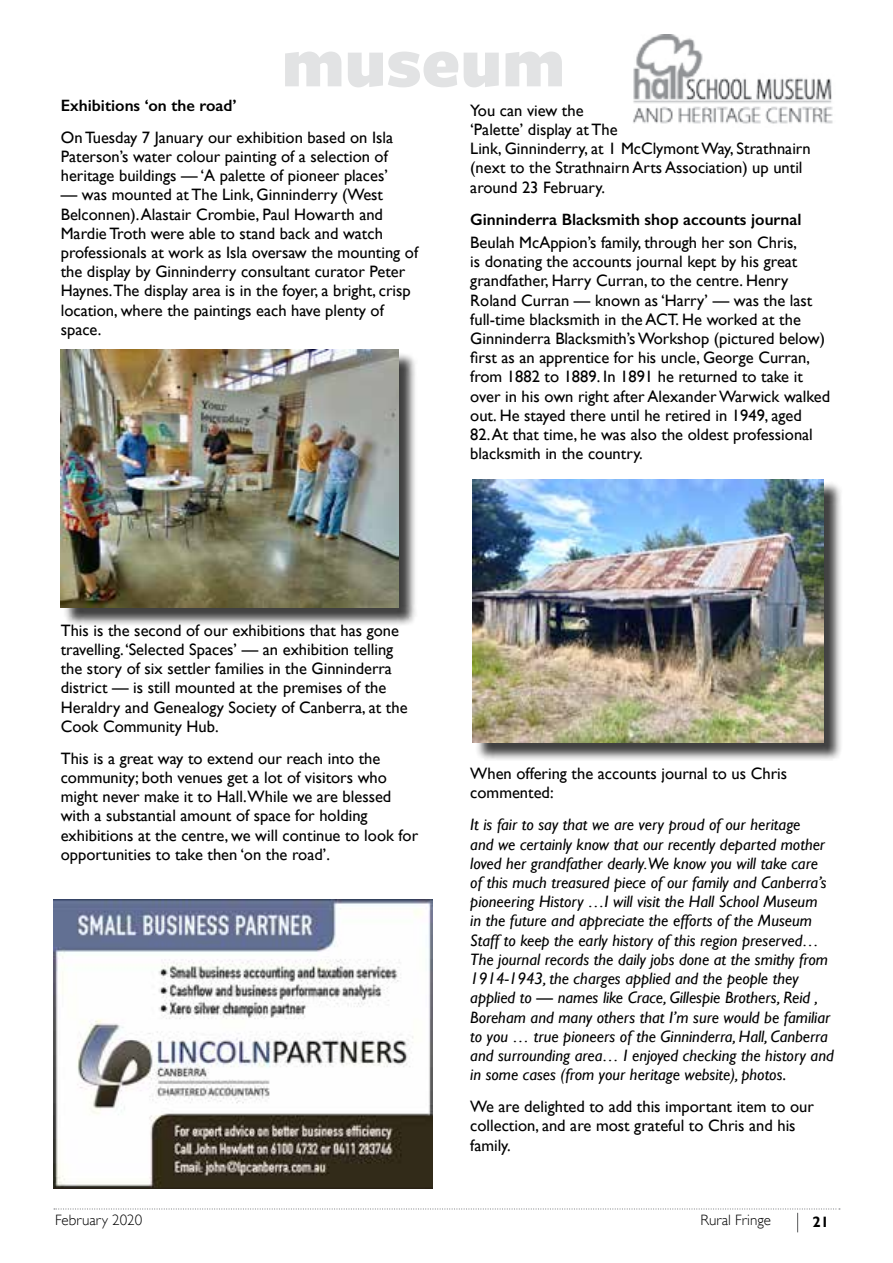
<style>
.page{position:relative;width:893px;height:1263px;background:#fff}
.page>*{position:absolute;margin:0;border:0;box-sizing:border-box;transform-origin:0 0}
.t1{font:900 72px "Freight Sans";color:#e2e3e4}
.t2{font:16.5px/19.2px "Gill Sans";color:#000}
.t3{font:italic 16.5px/19.2px "Gill Sans";color:#000}
.t4{font:600 16.5px "Gill Sans";color:#000}
.t5{font:300 15px "Gill Sans";color:#000}
.t6{font:700 15px "Gill Sans";color:#000}
.s1{font-style:normal}
</style>
<div class="page">
<svg style="left:54px;top:1208px;width:786px;height:24px"></svg>
<div style="left:63px;top:352px;width:354px;height:275px;background:#000;opacity:.75"></div>
<img style="left:61px;top:349px;width:337px;height:259px">
<div style="left:475px;top:482px;width:368px;height:279px;background:#000;opacity:.75"></div>
<img style="left:472px;top:479px;width:352px;height:264px">
<img style="left:54px;top:899px;width:378px;height:289px">
<img style="left:633px;top:35px;width:200px;height:89px">
<h1 class="t1" style="left:282px;top:25px;width:285px">museum</h1>
<p class="t4" style="left:61px;top:95px;width:177px">Exhibitions ‘on the road’</p>
<p class="t2" style="left:61px;top:127px;width:334px">On Tuesday 7 January our exhibition based on Isla<br>Paterson’s water colour painting of a selection of heritage buildings — ‘A palette of pioneer places’</p>
<p class="t2" style="left:61px;top:185px;width:359px">— was mounted at The Link, Ginninderry (West Belconnen). Alastair Crombie, Paul Howarth and Mardie Troth were able to stand back and watch professionals at work as Isla oversaw the mounting of the display by Ginninderry consultant curator Peter Haynes.The display area is in the foyer, a bright, crisp location, where the paintings each have plenty of space.</p>
<p class="t2" style="left:470px;top:100px;width:342px">You can view the<br>‘Palette’ display at The<br>Link, Ginninderry, at 1 McClymont Way, Strathnairn (next to the Strathnairn Arts Association) up until around 23 February.</p>
<p class="t4" style="left:470px;top:209px;width:333px">Ginninderra Blacksmith shop accounts journal</p>
<p class="t2" style="left:470px;top:233px;width:361px">Beulah McAppion’s family, through her son Chris,<br>is donating the accounts journal kept by his great grandfather, Harry Curran, to the centre. Henry Roland Curran — known as ‘Harry’ — was the last full-time blacksmith in the ACT. He worked at the Ginninderra Blacksmith’s Workshop (pictured below) first as an apprentice for his uncle, George Curran, from 1882 to 1889. In 1891 he returned to take it over in his own right after Alexander Warwick walked out. He stayed there until he retired in 1949, aged</p>
<p class="t2" style="left:470px;top:425px;width:344px">82. At that time, he was also the oldest professional blacksmith in the country.</p>
<p class="t2" style="left:61px;top:620px;width:348px">This is the second of our exhibitions that has gone travelling. ‘Selected Spaces’ — an exhibition telling the story of six settler families in the Ginninderra district — is still mounted at the premises of the Heraldry and Genealogy Society of Canberra, at the Cook Community Hub.</p>
<p class="t2" style="left:61px;top:748px;width:359px">This is a great way to extend our reach into the community; both venues get a lot of visitors who might never make it to Hall.While we are blessed with a substantial amount of space for holding exhibitions at the centre, we will continue to look for opportunities to take then ‘on the road’.</p>
<p class="t2" style="left:470px;top:764px;width:318px">When offering the accounts journal to us Chris commented:</p>
<p class="t3" style="left:470px;top:815px;width:365px">It is fair to say that we are very proud of our heritage<br>and we certainly know that our recently departed mother loved her grandfather dearly.We know you will take care of this much treasured piece of our family and Canberra’s pioneering History …I will visit the Hall School Museum<br>in the future and appreciate the efforts of the Museum Staff to keep the early history of this region preserved… The journal records the daily jobs done at the smithy from 1914-1943, the charges applied and the people they applied to <span class="s1">—</span> names like Crace, Gillespie Brothers, Reid , Boreham and many others that I’m sure would be familiar to you … true pioneers of the Ginninderra, Hall, Canberra and surrounding area… I enjoyed checking the history and in some cases (from your heritage website), photos<span class="s1">.</span></p>
<p class="t2" style="left:470px;top:1097px;width:345px">We are delighted to add this important item to our collection, and are most grateful to Chris and his family.</p>
<p class="t5" style="left:55px;top:1212px;width:89px">February 2020</p>
<p class="t5" style="left:700px;top:1212px;width:72px">Rural Fringe</p>
<p class="t6" style="left:812px;top:1213px;width:18px">21</p>
</div>
